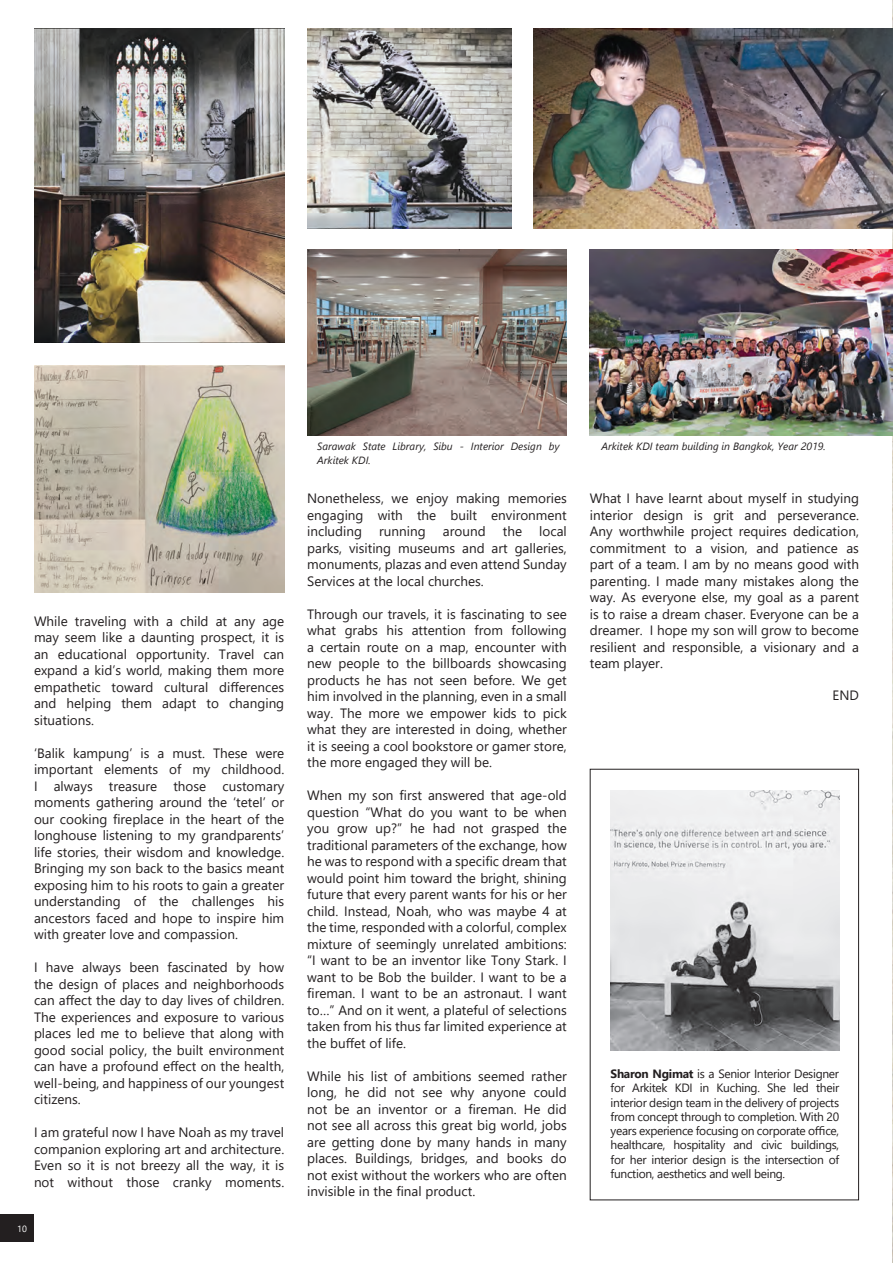
<style>
.page{position:relative;width:893px;height:1263px;background:#fff}
.page>*{position:absolute;margin:0;border:0;box-sizing:border-box;transform-origin:0 0}
.t1{font:13.5px/16.5px "Segoe UI";color:#231f20;text-align:justify}
.t2{font:12px/14.2px "Segoe UI";letter-spacing:-.025em;color:#231f20;text-align:justify}
.t3{font:italic 10.5px/13.5px "Segoe UI";color:#231f20}
.t4{font:9px "Segoe UI";color:#fff}
.s1{font-weight:700}
</style>
<div class="page">
<img style="left:892px;top:0;width:1px;height:1263px">
<div style="left:0;top:1214px;width:34px;height:28px;background:#231f20"></div>
<img style="left:34px;top:28px;width:250px;height:314px">
<img style="left:307px;top:28px;width:205px;height:200px">
<img style="left:534px;top:28px;width:359px;height:200px">
<img style="left:307px;top:249px;width:260px;height:186px">
<img style="left:590px;top:249px;width:303px;height:186px">
<img style="left:34px;top:365px;width:250px;height:227px">
<div style="left:590px;top:769px;width:269px;height:431px;border:1px solid #231f20"></div>
<div style="left:611px;top:787px;width:228px;height:266px;background:linear-gradient(to right,#fff,#fff)"></div>
<img style="left:611px;top:791px;width:228px;height:259px">
<p class="t1" style="left:34px;top:611px;width:252px">While traveling with a child at any age may seem like a daunting prospect, it is an educational opportunity. Travel can expand a kid’s world, making them more empathetic toward cultural differences and helping them adapt to changing situations.</p>
<p class="t1" style="left:34px;top:743px;width:252px">‘Balik kampung’ is a must. These were important elements of my childhood.<br>I always treasure those customary moments gathering around the ‘tetel’ or our cooking fireplace in the heart of the longhouse listening to my grandparents’ life stories, their wisdom and knowledge.<br>Bringing my son back to the basics meant exposing him to his roots to gain a greater understanding of the challenges his ancestors faced and hope to inspire him with greater love and compassion.</p>
<p class="t1" style="left:34px;top:958px;width:252px">I have always been fascinated by how the design of places and neighborhoods can affect the day to day lives of children.<br>The experiences and exposure to various places led me to believe that along with good social policy, the built environment can have a profound effect on the health, well-being, and happiness of our youngest citizens.</p>
<p class="t1" style="left:34px;top:1123px;width:252px">I am grateful now I have Noah as my travel companion exploring art and architecture.<br>Even so it is not breezy all the way, it is not without those cranky moments.</p>
<p class="t4" style="left:17px;top:1220px;width:11px">10</p>
<p class="t3" style="left:317px;top:438px;width:244px">Sarawak State Library, Sibu - Interior Design by<br>Arkitek KDI.</p>
<p class="t3" style="left:601px;top:438px;width:226px">Arkitek KDI team building in Bangkok, Year 2019.</p>
<p class="t1" style="left:307px;top:489px;width:261px">Nonetheless, we enjoy making memories engaging with the built environment including</p>
<p class="t1" style="left:307px;top:522px;width:261px;text-indent:232px">local parks, visiting museums and art galleries, monuments, plazas and even attend Sunday Services at the local churches.</p>
<p class="t1" style="left:307px;top:605px;width:261px">Through our travels, it is fascinating to see what grabs his attention from following a certain route on a map, encounter with new people to the billboards showcasing products he has not seen before. We get him involved in the planning, even in a small way. The more we empower kids to pick what they are interested in doing, whether it is seeing a cool bookstore or gamer store, the more engaged they will be.</p>
<p class="t1" style="left:307px;top:786px;width:261px">When my son first answered that age-old question “What do you want to be when you grow up?” he had not grasped the traditional parameters of the exchange, how he was to respond with a specific dream that would point him toward the bright, shining future that every parent wants for his or her child. Instead, Noah, who was maybe 4 at the time, responded with a colorful, complex mixture of seemingly unrelated ambitions: “I want to be an inventor like Tony Stark. I want to be Bob the builder. I want to be a fireman. I want to be an astronaut. I want to…” And on it went, a plateful of selections taken from his thus far limited experience at the buffet of life.</p>
<p class="t1" style="left:307px;top:1066px;width:261px">While his list of ambitions seemed rather long, he did not see why anyone could not be an inventor or a fireman. He did not see all across this great big world, jobs are getting done by many hands in many places. Buildings, bridges, and books do not exist without the workers who are often invisible in the final product.</p>
<p class="t1" style="left:379px;top:522px;width:48px">running</p>
<p class="t1" style="left:443px;top:522px;width:44px">around</p>
<p class="t1" style="left:503px;top:522px;width:21px">the</p>
<p class="t1" style="left:590px;top:489px;width:271px">What I have learnt about myself in studying interior design is grit and perseverance.<br>Any worthwhile project requires dedication, commitment to a vision, and patience as part of a team. I am by no means good with parenting. I made many mistakes along the way. As everyone else, my goal as a parent is to raise a dream chaser. Everyone can be a dreamer. I hope my son will grow to become resilient and responsible, a visionary and a team player.</p>
<p class="t1" style="left:833px;top:686px;width:28px">END</p>
<p class="t2" style="left:611px;top:1066px;width:230px"><span class="s1">Sharon Ngimat</span> is a Senior Interior Designer for Arkitek KDI in Kuching. She led their interior design team in the delivery of projects from concept through to completion. With 20 years experience focusing on corporate office, healthcare, hospitality and civic buildings, for her interior design is the intersection of function, aesthetics and well being.</p>
</div>
